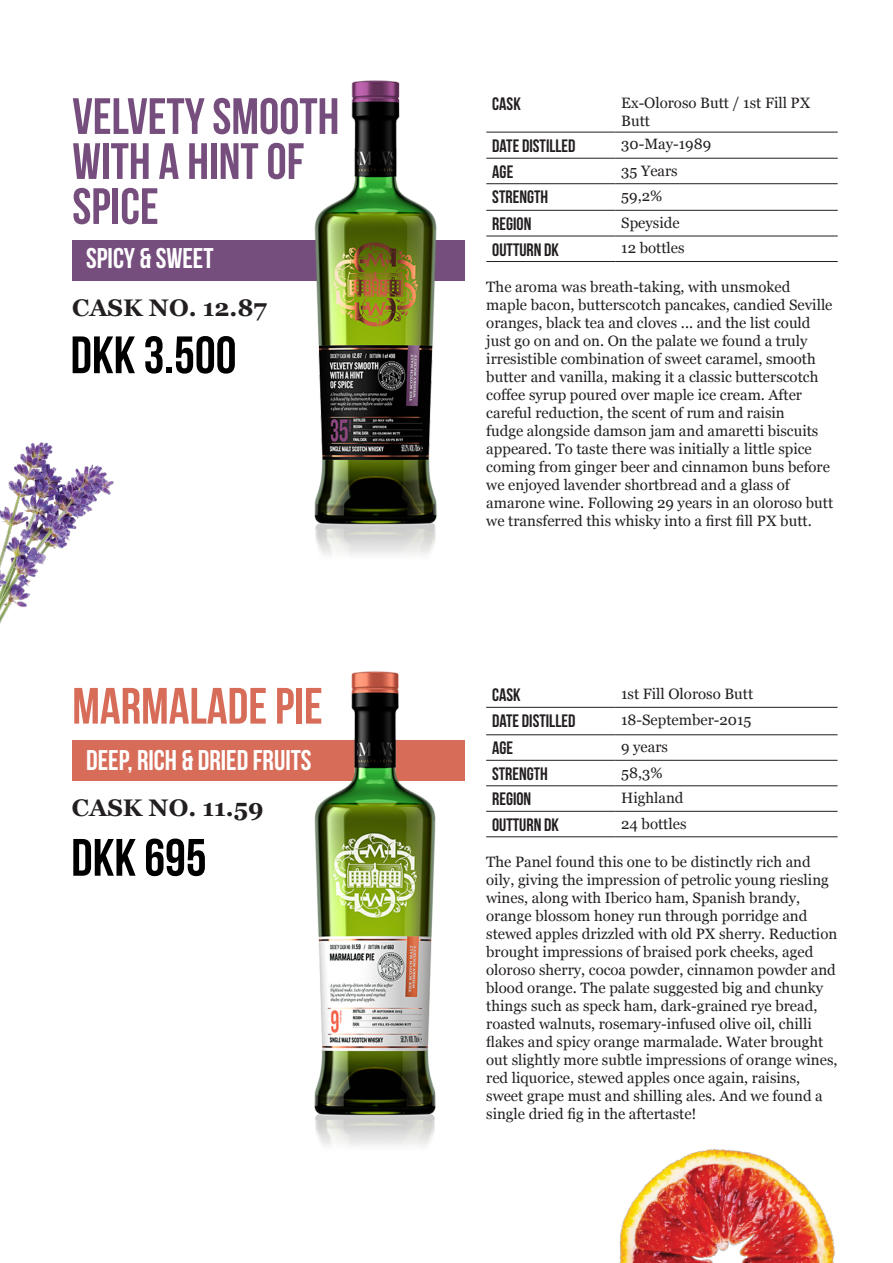
<style>
.page{position:relative;width:893px;height:1263px;background:#fff}
.page>*{position:absolute;margin:0;border:0;box-sizing:border-box;transform-origin:0 0}
.t1{font:700 52.5px "Bebas Neue";color:#000001}
.t2{font:700 51px/45px "Bebas Neue";color:#764e7e}
.t3{font:700 51px "Bebas Neue";color:#d76d59}
.t4{font:700 28.5px "Bebas Neue";color:#fff}
.t5{font:700 24px "Georgia";color:#231f20}
.t6{font:700 18px "Bebas Neue";color:#231f20}
.t7{font:15px/18px "Georgia";color:#231f20}
</style>
<div class="page">
<img style="left:0;top:442px;width:114px;height:181px">
<img style="left:619px;top:1149px;width:217px;height:114px">
<div style="left:72px;top:240px;width:393px;height:41px;background:#764e7e"></div>
<img style="left:314px;top:80px;width:123px;height:475px">
<hr style="left:486px;top:132px;width:129px;height:1px;background:#231f20">
<hr style="left:615px;top:132px;width:223px;height:1px;background:#231f20">
<hr style="left:486px;top:158px;width:129px;height:1px;background:#231f20">
<hr style="left:615px;top:158px;width:223px;height:1px;background:#231f20">
<hr style="left:486px;top:183px;width:129px;height:1px;background:#231f20">
<hr style="left:615px;top:183px;width:223px;height:1px;background:#231f20">
<hr style="left:486px;top:210px;width:129px;height:1px;background:#231f20">
<hr style="left:615px;top:210px;width:223px;height:1px;background:#231f20">
<hr style="left:486px;top:236px;width:129px;height:1px;background:#231f20">
<hr style="left:615px;top:236px;width:223px;height:1px;background:#231f20">
<hr style="left:486px;top:261px;width:129px;height:1px;background:#231f20">
<hr style="left:615px;top:261px;width:223px;height:1px;background:#231f20">
<div style="left:72px;top:740px;width:393px;height:41px;background:#d76d59"></div>
<img style="left:314px;top:671px;width:122px;height:475px">
<hr style="left:486px;top:707px;width:129px;height:1px;background:#231f20">
<hr style="left:615px;top:707px;width:222px;height:1px;background:#231f20">
<hr style="left:486px;top:734px;width:129px;height:1px;background:#231f20">
<hr style="left:615px;top:734px;width:222px;height:1px;background:#231f20">
<hr style="left:486px;top:760px;width:129px;height:1px;background:#231f20">
<hr style="left:615px;top:760px;width:222px;height:1px;background:#231f20">
<hr style="left:486px;top:785px;width:129px;height:1px;background:#231f20">
<hr style="left:615px;top:785px;width:222px;height:1px;background:#231f20">
<hr style="left:486px;top:811px;width:129px;height:1px;background:#231f20">
<hr style="left:615px;top:811px;width:222px;height:1px;background:#231f20">
<hr style="left:486px;top:836px;width:129px;height:1px;background:#231f20">
<hr style="left:615px;top:836px;width:222px;height:1px;background:#231f20">
<p class="t2" style="left:72px;top:93px;width:269px">VELVETY SMOOTH<br>WITH A HINT OF<br>SPICE</p>
<p class="t4" style="left:86px;top:243px;width:129px">SPICY &amp; SWEET</p>
<p class="t5" style="left:72px;top:289px;width:196px">CASK NO. 12.87</p>
<p class="t1" style="left:71px;top:326px;width:167px">DKK 3.500</p>
<p class="t3" style="left:72px;top:678px;width:252px">MARMALADE PIE</p>
<p class="t4" style="left:86px;top:744px;width:227px">DEEP, RICH &amp; DRIED FRUITS</p>
<p class="t5" style="left:72px;top:790px;width:193px">CASK NO. 11.59</p>
<p class="t1" style="left:71px;top:829px;width:137px">DKK 695</p>
<p class="t6" style="left:492px;top:94px;width:30px">CASK</p>
<p class="t7" style="left:621px;top:93px;width:191px">Ex-Oloroso Butt / 1st Fill PX<br>Butt</p>
<p class="t6" style="left:492px;top:135px;width:85px">DATE DISTILLED</p>
<p class="t7" style="left:621px;top:135px;width:91px">30-May-1989</p>
<p class="t6" style="left:492px;top:162px;width:22px">AGE</p>
<p class="t7" style="left:621px;top:161px;width:58px">35 Years</p>
<p class="t6" style="left:492px;top:187px;width:57px">STRENGTH</p>
<p class="t7" style="left:621px;top:186px;width:43px">59,2%</p>
<p class="t6" style="left:492px;top:214px;width:41px">REGION</p>
<p class="t7" style="left:621px;top:213px;width:60px">Speyside</p>
<p class="t6" style="left:492px;top:239px;width:68px">OUTTURN DK</p>
<p class="t7" style="left:621px;top:239px;width:65px">12 bottles</p>
<p class="t7" style="left:486px;top:277px;width:348px">The aroma was breath-taking, with unsmoked maple bacon, butterscotch pancakes, candied Seville oranges, black tea and cloves ... and the list could just go on and on. On the palate we found a truly irresistible combination of sweet caramel, smooth butter and vanilla, making it a classic butterscotch coffee syrup poured over maple ice cream. After careful reduction, the scent of rum and raisin<br>fudge alongside damson jam and amaretti biscuits appeared. To taste there was initially a little spice coming from ginger beer and cinnamon buns before we enjoyed lavender shortbread and a glass of amarone wine. Following 29 years in an oloroso butt we transferred this whisky into a first fill PX butt.</p>
<p class="t6" style="left:492px;top:685px;width:30px">CASK</p>
<p class="t7" style="left:621px;top:684px;width:134px">1st Fill Oloroso Butt</p>
<p class="t6" style="left:492px;top:711px;width:85px">DATE DISTILLED</p>
<p class="t7" style="left:621px;top:710px;width:132px">18-September-2015</p>
<p class="t6" style="left:492px;top:738px;width:22px">AGE</p>
<p class="t7" style="left:621px;top:737px;width:48px">9 years</p>
<p class="t6" style="left:492px;top:764px;width:57px">STRENGTH</p>
<p class="t7" style="left:621px;top:763px;width:43px">58,3%</p>
<p class="t6" style="left:492px;top:789px;width:41px">REGION</p>
<p class="t7" style="left:621px;top:788px;width:64px">Highland</p>
<p class="t6" style="left:492px;top:815px;width:68px">OUTTURN DK</p>
<p class="t7" style="left:621px;top:814px;width:67px">24 bottles</p>
<p class="t7" style="left:486px;top:852px;width:353px">The Panel found this one to be distinctly rich and oily, giving the impression of petrolic young riesling wines, along with Iberico ham, Spanish brandy, orange blossom honey run through porridge and stewed apples drizzled with old PX sherry. Reduction brought impressions of braised pork cheeks, aged oloroso sherry, cocoa powder, cinnamon powder and blood orange. The palate suggested big and chunky things such as speck ham, dark-grained rye bread, roasted walnuts, rosemary-infused olive oil, chilli flakes and spicy orange marmalade. Water brought out slightly more subtle impressions of orange wines, red liquorice, stewed apples once again, raisins, sweet grape must and shilling ales. And we found a single dried fig in the aftertaste!</p>
</div>
